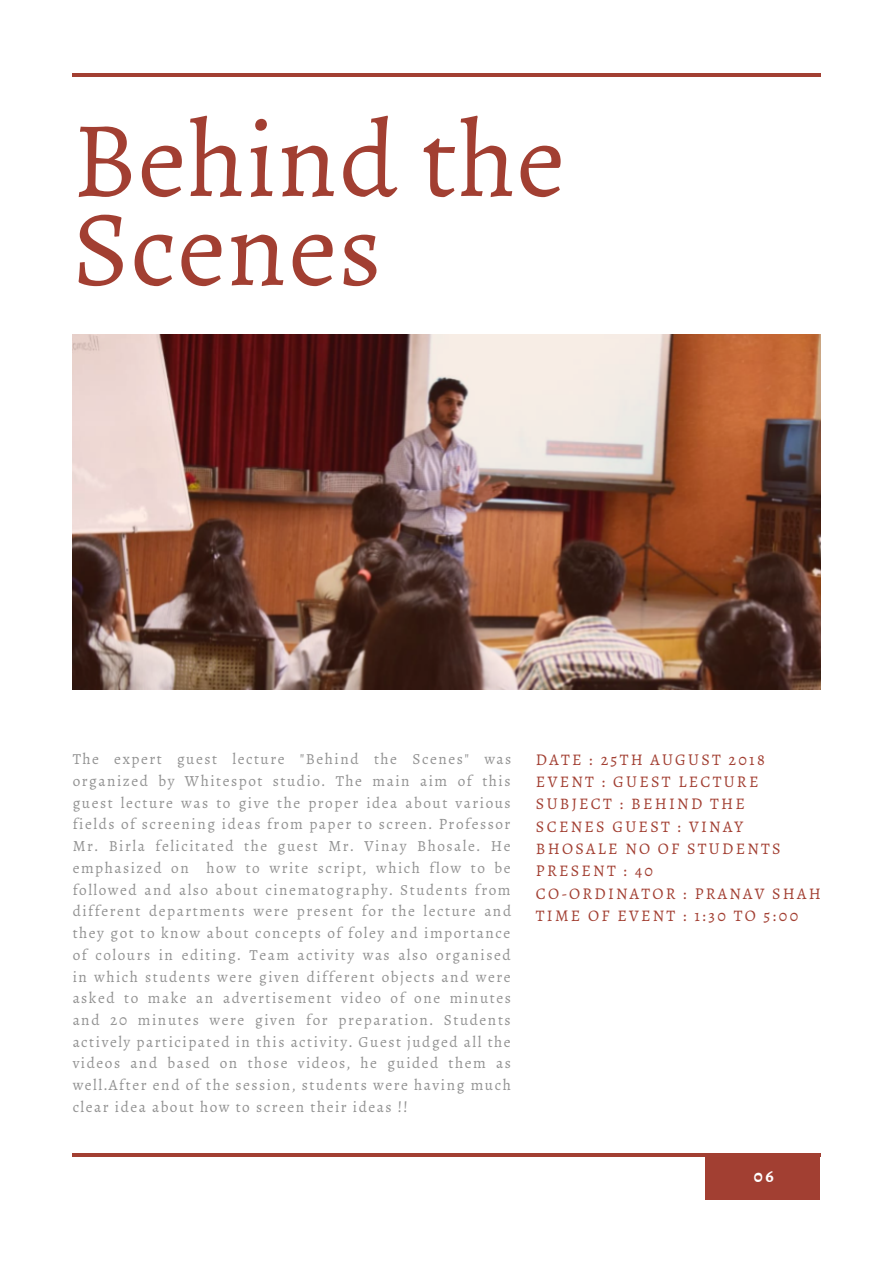
<style>
.page{position:relative;width:894px;height:1264px;background:#fff}
.page>*{position:absolute;margin:0;border:0;box-sizing:border-box;transform-origin:0 0}
.t1{font:108.15px/88.9px "Sahitya";letter-spacing:.01em;color:#a23f32}
.t2{font:700 18px "Sahitya";color:#fff}
.t3{font:16.05px/22.4px "Sahitya";letter-spacing:.14em;color:#a23f32}
.t4{font:15.3px/21.8px "Sahitya";letter-spacing:.1em;color:#929292;text-align:justify}
</style>
<div class="page">
<hr style="left:72px;top:74px;width:748px;height:3px;background:#a23f32">
<div style="left:705px;top:1153px;width:115px;height:46px;background:#a23f32"></div>
<hr style="left:72px;top:1153px;width:748px;height:3px;background:#a23f32">
<img style="left:72px;top:334px;width:748px;height:355px">
<h1 class="t1" style="left:72px;top:116px;width:494px">Behind the<br>Scenes</h1>
<p class="t4" style="left:73px;top:748px;width:440px">The expert guest lecture "Behind the Scenes" was organized by Whitespot studio. The main aim of this guest lecture was to give the proper idea about various fields of screening ideas from paper to screen. Professor Mr. Birla felicitated the guest Mr. Vinay Bhosale. He emphasized on how to write script, which flow to be followed and also about cinematography. Students from different departments were present for the lecture and they got to know about concepts of foley and importance of colours in editing. Team activity was also organised in which students were given different objects and were asked to make an advertisement video of one minutes and 20 minutes were given for preparation. Students actively participated in this activity. Guest judged all the videos and based on those videos, he guided them as well.After end of the session, students were having much clear idea about how to screen their ideas !!</p>
<p class="t3" style="left:536px;top:748px;width:286px">DATE : 25TH AUGUST 2018<br>EVENT : GUEST LECTURE<br>SUBJECT : BEHIND THE<br>SCENES GUEST : VINAY<br>BHOSALE NO OF STUDENTS<br>PRESENT : 40<br>CO-ORDINATOR : PRANAV SHAH<br>TIME OF EVENT : 1:30 TO 5:00</p>
<p class="t2" style="left:753px;top:1162px;width:21px">06</p>
</div>
